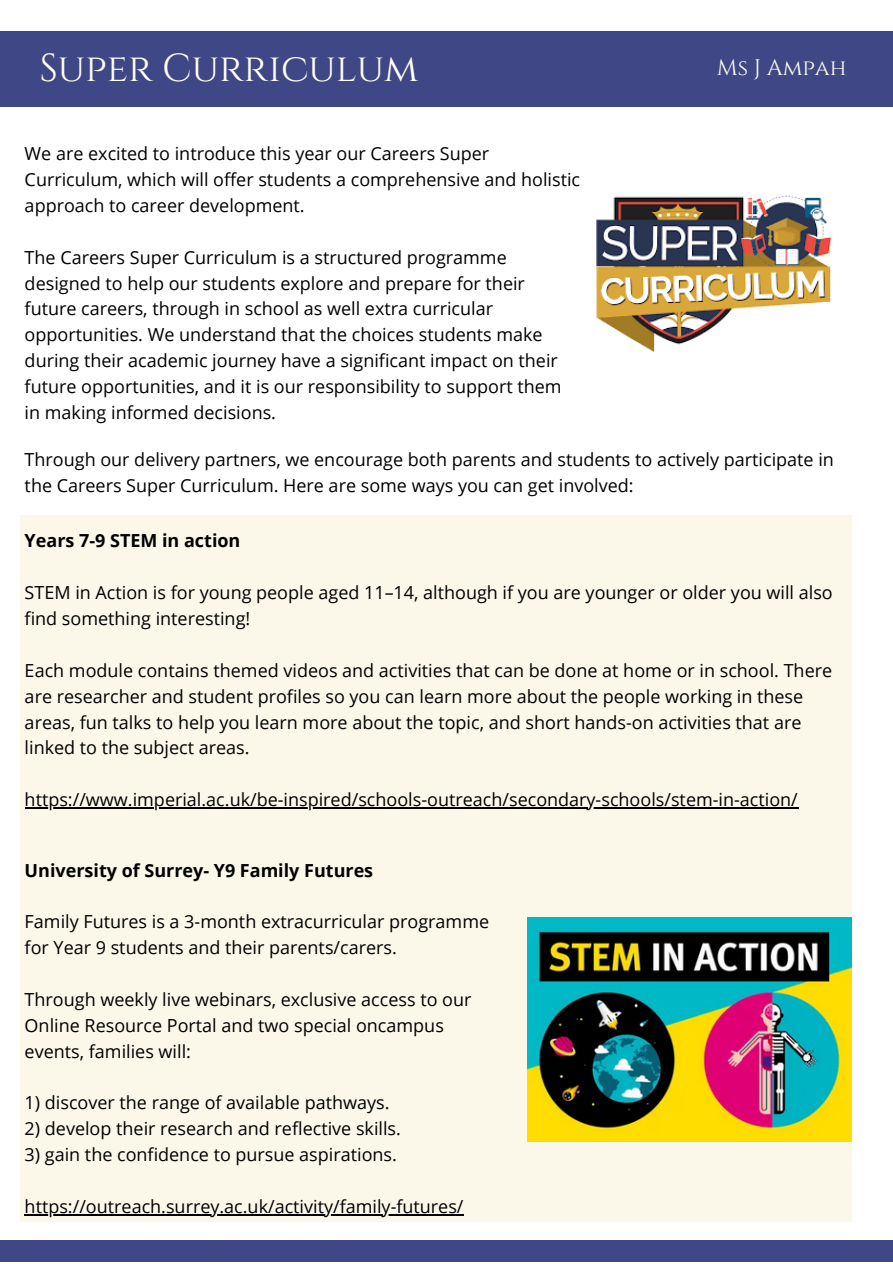
<style>
.page{position:relative;width:893px;height:1264px;background:#fff}
.page>*{position:absolute;margin:0;border:0;box-sizing:border-box;transform-origin:0 0}
.t1{font:39px "Cinzel";color:#fffff6}
.t2{font:22.5px "Cinzel";color:#fffff6}
.t3{font:18px/25.8px "Open Sans";color:#000}
.t4{font:700 18px "Open Sans";color:#000}
</style>
<div class="page">
<div style="left:0;top:1240px;width:892px;height:21px;background:#3f4786"></div>
<div style="left:0;top:31px;width:892px;height:76px;background:#3f4786"></div>
<img style="left:596px;top:195px;width:236px;height:157px">
<div style="left:20px;top:515px;width:831px;height:706px;background:#fbf8ea"></div>
<hr style="left:25px;top:807px;width:773px;height:1px;background:#000">
<img style="left:527px;top:917px;width:324px;height:224px">
<hr style="left:25px;top:1213px;width:439px;height:2px;background:#000">
<p class="t1" style="left:39px;top:43px;width:380px">Super Curriculum</p>
<p class="t3" style="left:25px;top:140px;width:557px">We are excited to introduce this year our Careers Super<br>Curriculum, which will offer students a comprehensive and holistic approach to career development.</p>
<p class="t3" style="left:25px;top:244px;width:538px">The Careers Super Curriculum is a structured programme designed to help our students explore and prepare for their future careers, through in school as well extra curricular opportunities. We understand that the choices students make during their academic journey have a significant impact on their future opportunities, and it is our responsibility to support them in making informed decisions.</p>
<p class="t2" style="left:717px;top:53px;width:131px">Ms J Ampah</p>
<p class="t3" style="left:25px;top:446px;width:810px">Through our delivery partners, we encourage both parents and students to actively participate in the Careers Super Curriculum. Here are some ways you can get involved:</p>
<p class="t4" style="left:25px;top:528px;width:217px">Years 7-9 STEM in action</p>
<p class="t3" style="left:25px;top:579px;width:809px">STEM in Action is for young people aged 11–14, although if you are younger or older you will also find something interesting!</p>
<p class="t3" style="left:25px;top:657px;width:809px">Each module contains themed videos and activities that can be done at home or in school. There are researcher and student profiles so you can learn more about the people working in these areas, fun talks to help you learn more about the topic, and short hands-on activities that are linked to the subject areas.</p>
<p class="t3" style="left:25px;top:786px;width:774px">https://www.imperial.ac.uk/be-inspired/schools-outreach/secondary-schools/stem-in-action/</p>
<p class="t4" style="left:25px;top:857px;width:350px">University of Surrey- Y9 Family Futures</p>
<p class="t3" style="left:25px;top:908px;width:466px">Family Futures is a 3-month extracurricular programme for Year 9 students and their parents/carers.</p>
<p class="t3" style="left:25px;top:986px;width:448px">Through weekly live webinars, exclusive access to our<br>Online Resource Portal and two special oncampus events, families will:</p>
<p class="t3" style="left:25px;top:1089px;width:366px">1) discover the range of available pathways.</p>
<p class="t3" style="left:25px;top:1115px;width:378px">2) develop their research and reflective skills.</p>
<p class="t3" style="left:25px;top:1141px;width:374px">3) gain the confidence to pursue aspirations.</p>
<p class="t3" style="left:25px;top:1192px;width:440px">https://outreach.surrey.ac.uk/activity/family-futures/</p>
</div>
